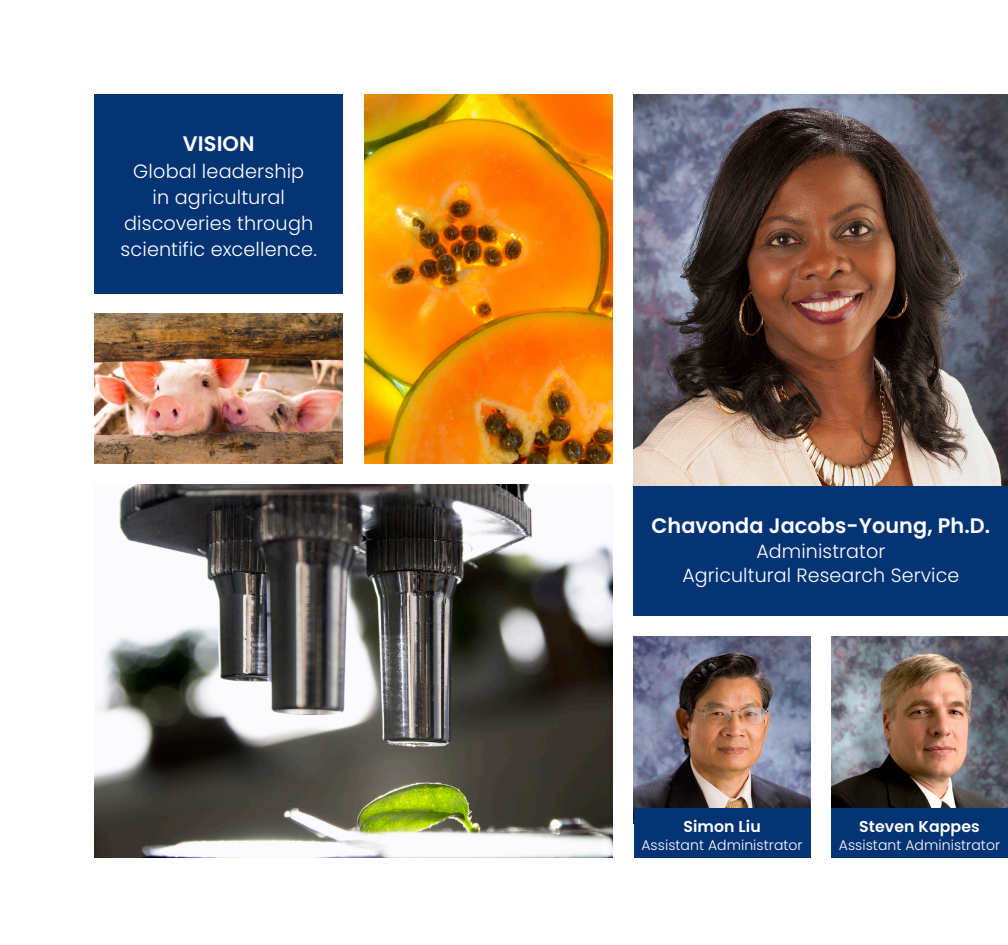
<style>
.page{position:relative;width:1008px;height:945px;background:#fff}
.page>*{position:absolute;margin:0;border:0;box-sizing:border-box;transform-origin:0 0}
.t1{font:600 21px "Poppins";letter-spacing:.005em;color:#fff}
.t2{font:300 19.25px/26.2px "Poppins";letter-spacing:.005em;color:#fff;text-align:center}
.t3{font:600 15.75px "Poppins";letter-spacing:.005em;color:#fff}
.t4{font:300 14px "Poppins";letter-spacing:.005em;color:#fff}
</style>
<div class="page">
<img style="left:634px;top:637px;width:177px;height:187px">
<div style="left:634px;top:808px;width:176px;height:50px;background:#053474"></div>
<img style="left:831px;top:637px;width:177px;height:171px">
<div style="left:831px;top:808px;width:177px;height:50px;background:#053474"></div>
<img style="left:634px;top:94px;width:374px;height:392px">
<div style="left:634px;top:486px;width:374px;height:130px;background:#053474"></div>
<svg style="left:1007px;top:94px;width:1px;height:67px"></svg>
<div style="left:94px;top:94px;width:249px;height:200px;background:#053474"></div>
<img style="left:364px;top:94px;width:248px;height:370px">
<img style="left:94px;top:313px;width:249px;height:151px">
<img style="left:95px;top:484px;width:517px;height:374px">
<p class="t1" style="left:183px;top:132px;width:73px">VISION</p>
<p class="t2" style="left:121px;top:158px;width:198px">Global leadership<br>in agricultural discoveries through scientific excellence.</p>
<p class="t1" style="left:651px;top:514px;width:340px">Chavonda Jacobs-Young, Ph.D.</p>
<p class="t2" style="left:756px;top:538px;width:130px">Administrator</p>
<p class="t2" style="left:682px;top:563px;width:278px">Agricultural Research Service</p>
<p class="t3" style="left:683px;top:817px;width:79px">Simon Liu</p>
<p class="t4" style="left:641px;top:836px;width:163px">Assistant Administrator</p>
<p class="t3" style="left:859px;top:818px;width:122px">Steven Kappes</p>
<p class="t4" style="left:839px;top:837px;width:163px">Assistant Administrator</p>
</div>
